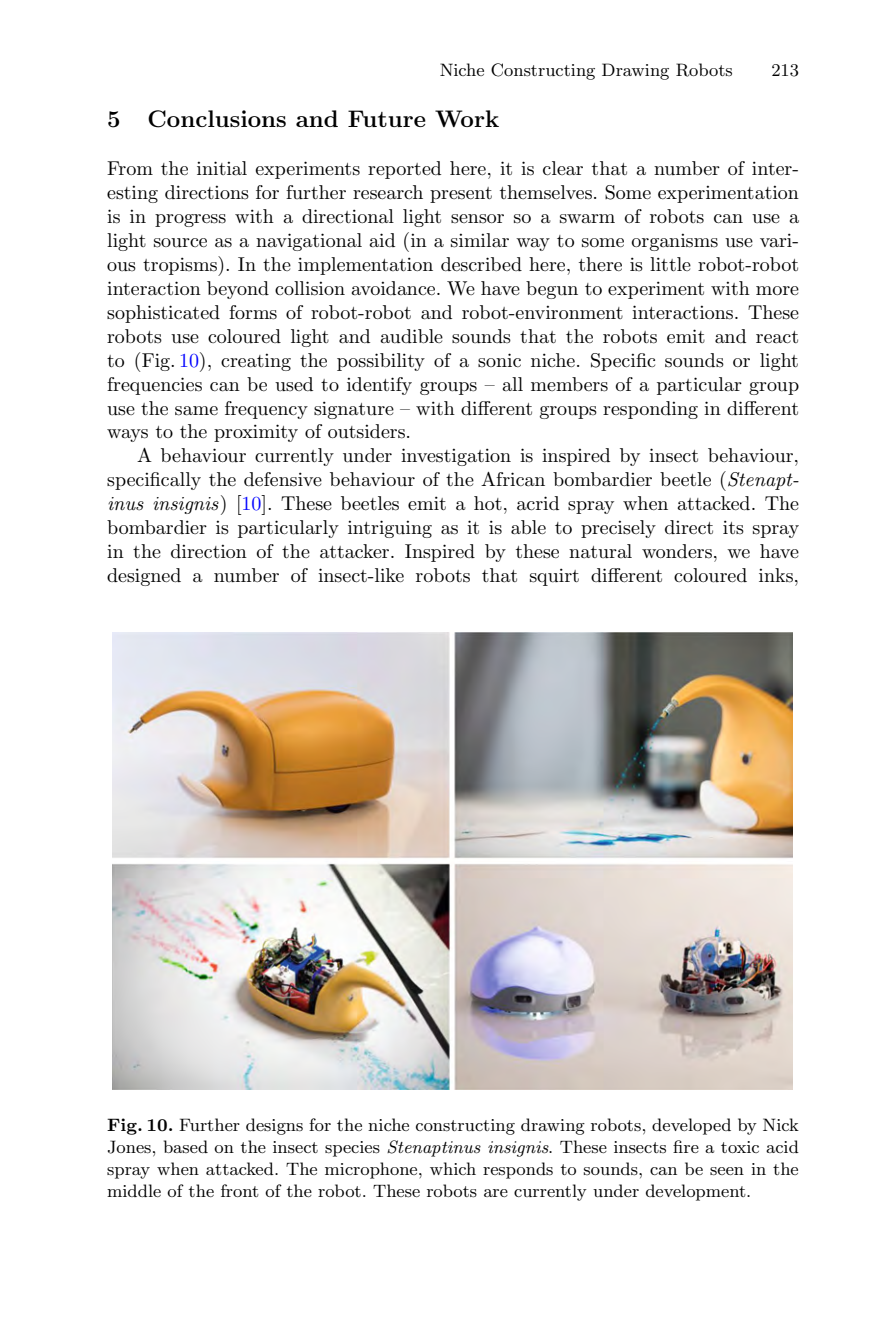
<style>
.page{position:relative;width:879px;height:1333px;background:#fff}
.page>*{position:absolute;margin:0;border:0;box-sizing:border-box;transform-origin:0 0}
.t1{font:24px "Tcvdjj Fbrvqj Fqmbvs CMBX12";color:#000}
.t2{font:20px/24px "Vccbnk Prmgrb Bmcknv CMR10";color:#000;text-align:justify}
.t3{font:18px/22px "Wngrfs Jjtvnx Bbrbhs CMR9";color:#000;text-align:justify}
.s1{color:#00f}
.s2{font-family:"Hnvcrx Rpmxdr Lftkvj CMTI10"}
.s3{font-family:"Dbdwgk Gbwynl Nytfld CMBX9"}
.s4{font-family:"Cnpmxd Twdkwc Jtdsvr CMTI9"}
</style>
<div class="page">
<img style="left:112px;top:632px;width:680px;height:457px">
<p class="t3" style="left:440px;top:60px;width:295px">Niche Constructing Drawing Robots</p>
<p class="t3" style="left:771px;top:60px;width:29px">213</p>
<p class="t1" style="left:107px;top:110px;width:393px">5 Conclusions and Future Work</p>
<p class="t2" style="left:107px;top:158px;width:693px">From the initial experiments reported here, it is clear that a number of inter&shy;esting directions for further research present themselves. Some experimentation is in progress with a directional light sensor so a swarm of robots can use a light source as a navigational aid (in a similar way to some organisms use vari&shy;ous tropisms). In the implementation described here, there is little robot-robot interaction beyond collision avoidance. We have begun to experiment with more sophisticated forms of robot-robot and robot-environment interactions. These robots use coloured light and audible sounds that the robots emit and react to (Fig. <span class="s1">10</span>), creating the possibility of a sonic niche. Specific sounds or light frequencies can be used to identify groups – all members of a particular group use the same frequency signature – with different groups responding in different ways to the proximity of outsiders.</p>
<p class="t2" style="left:107px;top:445px;width:693px;text-indent:30px">A behaviour currently under investigation is inspired by insect behaviour, specifically the defensive behaviour of the African bombardier beetle (<span class="s2">Stenapt&shy;inus insignis</span>) [<span class="s1">10</span>]. These beetles emit a hot, acrid spray when attacked. The bombardier is particularly intriguing as it is able to precisely direct its spray in the direction of the attacker. Inspired by these natural wonders, we have designed a number of insect-like robots that squirt different coloured inks,</p>
<p class="t3" style="left:107px;top:1115px;width:693px"><span class="s3">Fig. 10.</span> Further designs for the niche constructing drawing robots, developed by Nick Jones, based on the insect species <span class="s4">Stenaptinus insignis</span>. These insects fire a toxic acid spray when attacked. The microphone, which responds to sounds, can be seen in the middle of the front of the robot. These robots are currently under development.</p>
</div>
